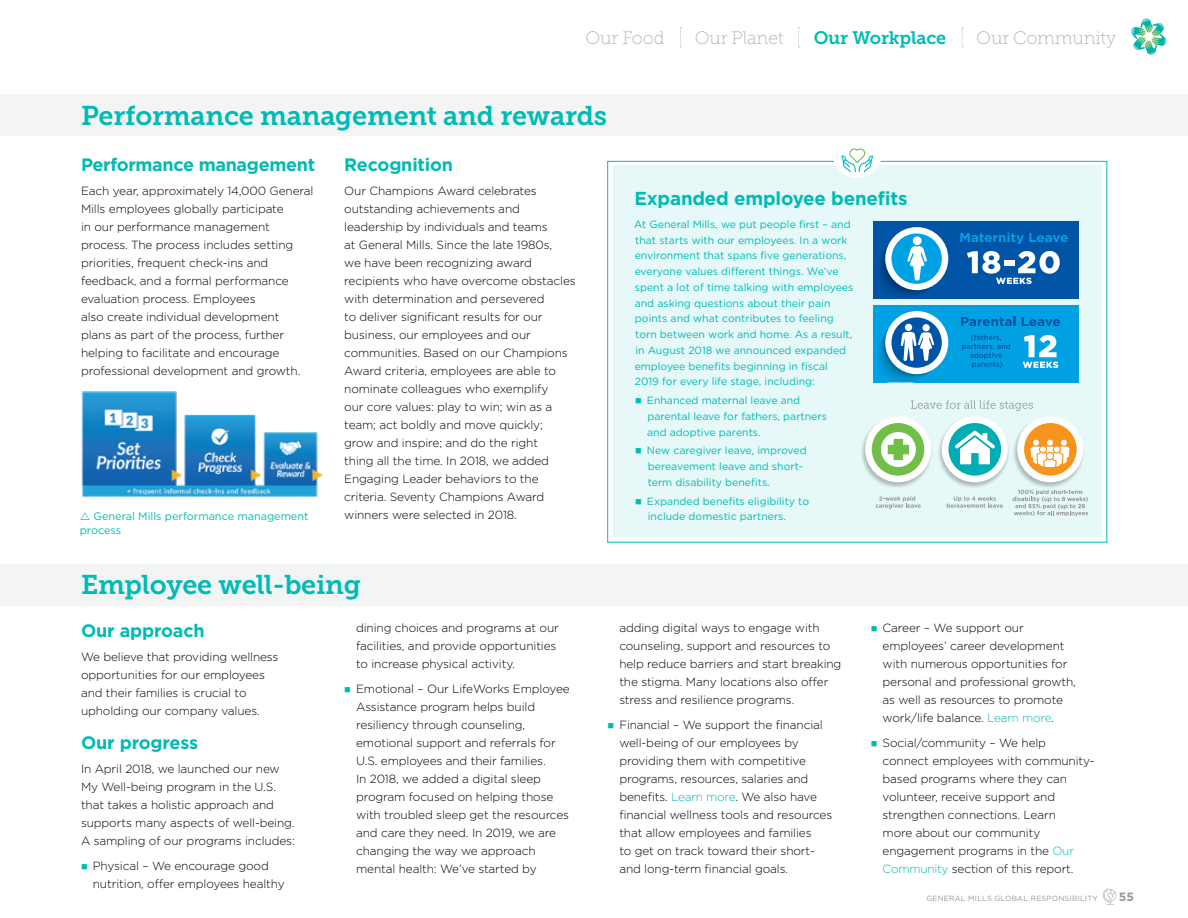
<style>
.page{position:relative;width:1188px;height:918px;background:#fff}
.page>*{position:absolute;margin:0;border:0;box-sizing:border-box;transform-origin:0 0}
.t1{font:27px "Museo Slab 700";letter-spacing:-.01em;color:#00bbb4}
.t2{font:700 18.75px "Gotham";letter-spacing:-.01em;color:#00bbb4}
.t3{font:700 18px "Gotham";letter-spacing:-.02em;color:#00bbb4}
.t4{font:18px "Museo Slab 100";letter-spacing:-.01em;color:#b1b3b6}
.t5{font:18px "Museo Slab 700";letter-spacing:-.01em;color:#00bbb4}
.t6{font:700 12px "Gotham";color:#98989a}
.t7{font:300 11.85px/18px "Gotham";letter-spacing:-.01em;color:#000}
.t8{font:10.8px "Gotham";color:#00bbb4}
.t9{font:10.5px/15.8px "Gotham";color:#00bbb4}
.t10{font:7.5px "Gotham";letter-spacing:.03em;color:#98989a}
.s1{color:#00bbb4}
</style>
<div class="page">
<img style="left:81px;top:391px;width:242px;height:107px">
<div style="left:0;top:564px;width:1188px;height:42px;background:#f3f4f4"></div>
<div style="left:613px;top:166px;width:489px;height:371px;background:#e6f8f8"></div>
<div style="left:833px;top:129px;width:49px;height:49px;background:#fff;border-radius:50%"></div>
<svg style="left:841px;top:148px;width:32px;height:24px"></svg>
<div style="left:874px;top:221px;width:205px;height:77px;background:#0054a6"></div>
<svg style="left:960px;top:233px;width:108px;height:11px"></svg>
<svg style="left:967px;top:251px;width:93px;height:33px"></svg>
<svg style="left:873px;top:228px;width:74px;height:70px"></svg>
<div style="left:913px;top:236px;width:9px;height:9px;background:#fff;border-radius:50%"></div>
<div style="left:874px;top:305px;width:205px;height:77px;background:#00a1e3"></div>
<svg style="left:961px;top:317px;width:55px;height:9px"></svg>
<svg style="left:1022px;top:317px;width:38px;height:9px"></svg>
<svg style="left:1023px;top:335px;width:35px;height:33px"></svg>
<svg style="left:962px;top:335px;width:48px;height:33px"></svg>
<svg style="left:873px;top:312px;width:74px;height:72px"></svg>
<div style="left:905px;top:324px;width:7px;height:7px;background:#fff;border-radius:50%"></div>
<svg style="left:911px;top:400px;width:122px;height:11px"></svg>
<svg style="left:876px;top:496px;width:45px;height:13px"></svg>
<svg style="left:947px;top:496px;width:56px;height:12px"></svg>
<svg style="left:1012px;top:490px;width:76px;height:26px"></svg>
<div style="left:860px;top:416px;width:73px;height:73px;background:#000;opacity:.25"></div>
<div style="left:865px;top:416px;width:66px;height:66px;background:#fff;border-radius:50%"></div>
<div style="left:937px;top:416px;width:73px;height:73px;background:#000;opacity:.25"></div>
<div style="left:942px;top:416px;width:66px;height:66px;background:#fff;border-radius:50%"></div>
<div style="left:1012px;top:416px;width:73px;height:73px;background:#000;opacity:.25"></div>
<div style="left:1017px;top:416px;width:66px;height:66px;background:#fff;border-radius:50%"></div>
<div style="left:872px;top:423px;width:52px;height:53px;background:#71bf49;border-radius:50%"></div>
<svg style="left:881px;top:432px;width:35px;height:35px"></svg>
<div style="left:949px;top:423px;width:52px;height:53px;background:#00adb5;border-radius:50%"></div>
<div style="left:1024px;top:423px;width:53px;height:53px;background:#f7941d;border-radius:50%"></div>
<svg style="left:1033px;top:439px;width:6px;height:7px"></svg>
<svg style="left:1047px;top:439px;width:6px;height:7px"></svg>
<svg style="left:1061px;top:439px;width:6px;height:7px"></svg>
<svg style="left:1030px;top:446px;width:40px;height:21px"></svg>
<svg style="left:955px;top:431px;width:40px;height:33px"></svg>
<div style="left:0;top:94px;width:1188px;height:42px;background:#f3f4f4"></div>
<svg style="left:1103px;top:888px;width:13px;height:17px"></svg>
<svg style="left:962px;top:27px;width:1px;height:20px"></svg>
<svg style="left:798px;top:27px;width:2px;height:20px"></svg>
<svg style="left:680px;top:27px;width:2px;height:20px"></svg>
<svg style="left:1131px;top:18px;width:36px;height:37px"></svg>
<h3 class="t4" style="left:586px;top:28px;width:81px">Our Food</h3>
<h3 class="t4" style="left:695px;top:28px;width:90px">Our Planet</h3>
<h3 class="t5" style="left:814px;top:27px;width:134px">Our Workplace</h3>
<h3 class="t4" style="left:976px;top:28px;width:141px">Our Community</h3>
<h1 class="t1" style="left:81px;top:100px;width:527px">Performance management and rewards</h1>
<h3 class="t3" style="left:81px;top:153px;width:236px">Performance management</h3>
<p class="t7" style="left:81px;top:181px;width:234px">Each year, approximately 14,000 General Mills employees globally participate<br>in our performance management process. The process includes setting priorities, frequent check-ins and feedback, and a formal performance evaluation process. Employees<br>also create individual development<br>plans as part of the process, further helping to facilitate and encourage professional development and growth.</p>
<h3 class="t3" style="left:344px;top:153px;width:110px">Recognition</h3>
<p class="t7" style="left:344px;top:181px;width:233px">Our Champions Award celebrates outstanding achievements and leadership by individuals and teams<br>at General Mills. Since the late 1980s,<br>we have been recognizing award recipients who have overcome obstacles with determination and persevered<br>to deliver significant results for our business, our employees and our communities. Based on our Champions Award criteria, employees are able to nominate colleagues who exemplify<br>our core values: play to win; win as a team; act boldly and move quickly;<br>grow and inspire; and do the right<br>thing all the time. In 2018, we added Engaging Leader behaviors to the criteria. Seventy Champions Award</p>
<p class="t8" style="left:94px;top:510px;width:216px">General Mills performance management</p>
<p class="t7" style="left:344px;top:505px;width:174px">winners were selected in 2018.</p>
<p class="t8" style="left:80px;top:523px;width:43px">process</p>
<h1 class="t1" style="left:81px;top:570px;width:281px">Employee well-being</h1>
<h2 class="t2" style="left:634px;top:186px;width:275px">Expanded employee benefits</h2>
<p class="t9" style="left:634px;top:216px;width:221px">At General Mills, we put people first – and that starts with our employees. In a work environment that spans five generations, everyone values different things. We’ve spent a lot of time talking with employees and asking questions about their pain points and what contributes to feeling torn between work and home. As a result, in August 2018 we announced expanded employee benefits beginning in fiscal 2019 for every life stage, including:</p>
<p class="t9" style="left:647px;top:392px;width:181px;text-indent:-12px">■ Enhanced maternal leave and parental leave for fathers, partners and adoptive parents.</p>
<p class="t9" style="left:648px;top:442px;width:160px;text-indent:-13px">■ New caregiver leave, improved bereavement leave and short&shy;term disability benefits.</p>
<p class="t9" style="left:648px;top:493px;width:163px;text-indent:-13px">■ Expanded benefits eligibility to include domestic partners.</p>
<h3 class="t3" style="left:81px;top:619px;width:125px">Our approach</h3>
<p class="t7" style="left:81px;top:648px;width:199px">We believe that providing wellness opportunities for our employees and their families is crucial to upholding our company values.</p>
<h3 class="t3" style="left:81px;top:731px;width:119px">Our progress</h3>
<p class="t7" style="left:81px;top:760px;width:215px">In April 2018, we launched our new My Well-being program in the U.S. that takes a holistic approach and supports many aspects of well-being.<br>A sampling of our programs includes:</p>
<p class="t7" style="left:93px;top:856px;width:194px;text-indent:-12px"><span class="s1">■</span> Physical – We encourage good nutrition, offer employees healthy</p>
<p class="t7" style="left:356px;top:619px;width:204px">dining choices and programs at our facilities, and provide opportunities to increase physical activity.</p>
<p class="t7" style="left:356px;top:680px;width:215px;text-indent:-12px"><span class="s1">■</span> Emotional – Our LifeWorks Employee Assistance program helps build resiliency through counseling, emotional support and referrals for U.S. employees and their families.<br>In 2018, we added a digital sleep program focused on helping those with troubled sleep get the resources and care they need. In 2019, we are changing the way we approach mental health: We’ve started by</p>
<p class="t7" style="left:619px;top:619px;width:224px">adding digital ways to engage with counseling, support and resources to help reduce barriers and start breaking the stigma. Many locations also offer stress and resilience programs.</p>
<p class="t7" style="left:619px;top:716px;width:214px;text-indent:-12px"><span class="s1">■</span> Financial – We support the financial well-being of our employees by providing them with competitive programs, resources, salaries and benefits. <span class="s1">Learn more</span>. We also have financial wellness tools and resources that allow employees and families<br>to get on track toward their short&shy;and long-term financial goals.</p>
<p class="t7" style="left:883px;top:619px;width:195px;text-indent:-12px"><span class="s1">■</span> Career – We support our employees’ career development with numerous opportunities for personal and professional growth, as well as resources to promote work/life balance. <span class="s1">Learn more</span>.</p>
<p class="t7" style="left:883px;top:734px;width:214px;text-indent:-12px"><span class="s1">■</span> Social/community – We help connect employees with community&shy;based programs where they can volunteer, receive support and strengthen connections. Learn<br>more about our community engagement programs in the <span class="s1">Our<br>Community</span> section of this report.</p>
<p class="t10" style="left:926px;top:893px;width:173px">GENERAL MILLS GLOBAL RESPONSIBILITY</p>
<p class="t6" style="left:1119px;top:889px;width:17px">55</p>
</div>
